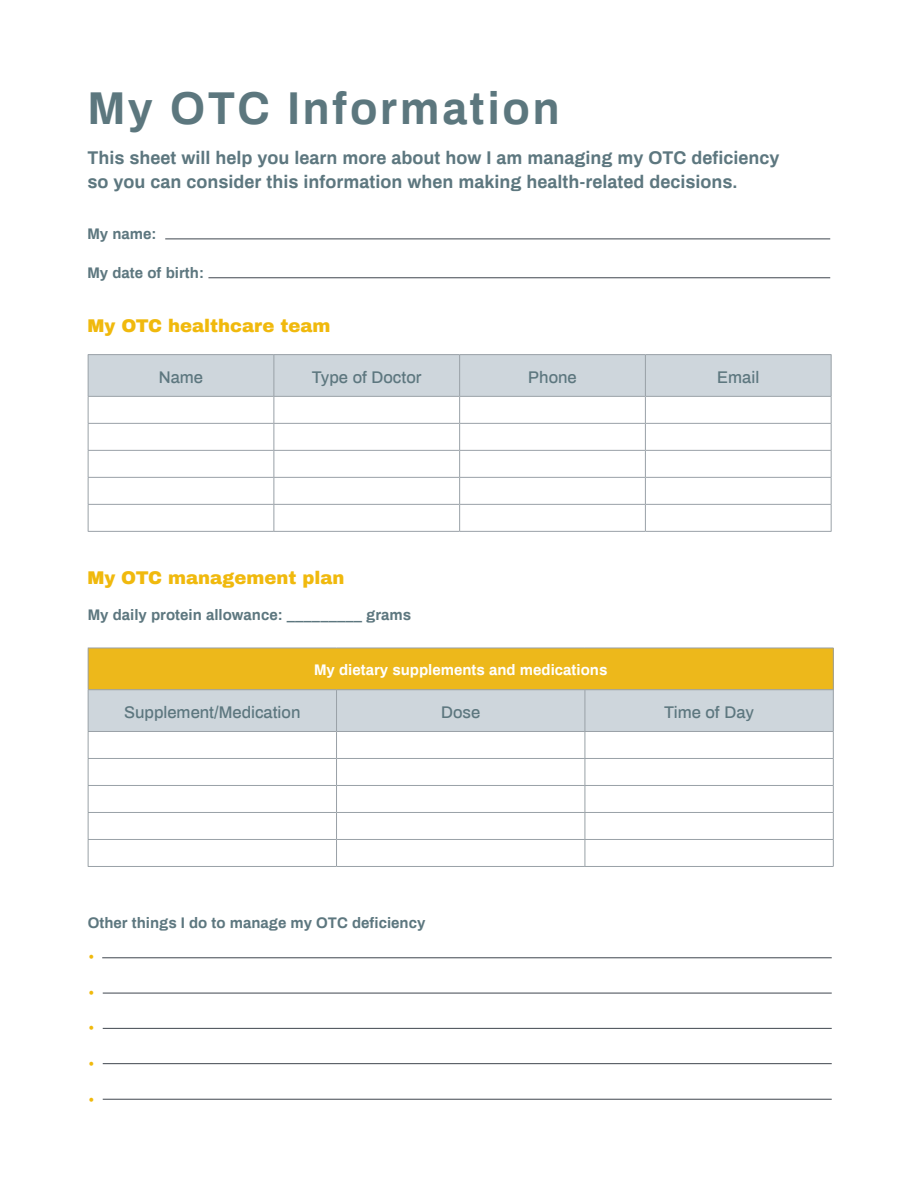
<style>
.page{position:relative;width:918px;height:1188px;background:#fff}
.page>*{position:absolute;margin:0;border:0;box-sizing:border-box;transform-origin:0 0}
.t1{font:700 45px "Archivo";letter-spacing:.055em;color:#5c777e}
.t2{font:700 18px/24px "Archivo";color:#5d777f}
.t3{font:900 18px "Archivo";color:#f0b90d}
.t4{font:500 16.5px "Archivo";color:#5d777f}
.t5{font:700 15px "Archivo";color:#5d777f}
.t6{font:700 15px "Archivo";color:#fff}
.t7{font:500 15px "Archivo";color:#f0b90d}
</style>
<div class="page">
<hr style="left:165px;top:239px;width:665px;height:1px;background:#3f464e">
<hr style="left:208px;top:277px;width:622px;height:1px;background:#3f464e">
<hr style="left:88px;top:354px;width:186px;height:1px;background:#99a1a7">
<hr style="left:274px;top:354px;width:186px;height:1px;background:#99a1a7">
<hr style="left:460px;top:354px;width:185px;height:1px;background:#99a1a7">
<hr style="left:645px;top:354px;width:187px;height:1px;background:#99a1a7">
<svg style="left:88px;top:355px;width:744px;height:176px"></svg>
<hr style="left:88px;top:531px;width:186px;height:1px;background:#99a1a7">
<hr style="left:274px;top:531px;width:186px;height:1px;background:#99a1a7">
<hr style="left:460px;top:531px;width:185px;height:1px;background:#99a1a7">
<hr style="left:645px;top:531px;width:187px;height:1px;background:#99a1a7">
<div style="left:88px;top:648px;width:745px;height:42px;background:#edb81b"></div>
<hr style="left:833px;top:648px;width:1px;height:42px;background:#99a1a7">
<hr style="left:88px;top:648px;width:249px;height:1px;background:#99a1a7">
<hr style="left:88px;top:648px;width:1px;height:41px;background:#99a1a7">
<hr style="left:337px;top:648px;width:248px;height:1px;background:#99a1a7">
<hr style="left:585px;top:648px;width:249px;height:1px;background:#99a1a7">
<hr style="left:88px;top:689px;width:249px;height:1px;background:#99a1a7">
<hr style="left:337px;top:689px;width:248px;height:1px;background:#99a1a7">
<hr style="left:585px;top:689px;width:248px;height:1px;background:#99a1a7">
<svg style="left:88px;top:690px;width:746px;height:176px"></svg>
<hr style="left:337px;top:839px;width:248px;height:1px;background:#99a1a7">
<hr style="left:585px;top:839px;width:248px;height:1px;background:#99a1a7">
<hr style="left:88px;top:866px;width:249px;height:1px;background:#99a1a7">
<hr style="left:337px;top:866px;width:248px;height:1px;background:#99a1a7">
<hr style="left:585px;top:866px;width:249px;height:1px;background:#99a1a7">
<hr style="left:102px;top:957px;width:730px;height:1px;background:#3f464e">
<hr style="left:103px;top:993px;width:729px;height:1px;background:#3f464e">
<hr style="left:103px;top:1028px;width:729px;height:1px;background:#3f464e">
<hr style="left:103px;top:1063px;width:729px;height:1px;background:#3f464e">
<hr style="left:103px;top:1099px;width:729px;height:1px;background:#3f464e">
<h1 class="t1" style="left:88px;top:77px;width:474px">My OTC Information</h1>
<p class="t2" style="left:87px;top:146px;width:694px">This sheet will help you learn more about how I am managing my OTC deficiency so you can consider this information when making health-related decisions.</p>
<p class="t5" style="left:87px;top:223px;width:71px">My name:</p>
<p class="t5" style="left:87px;top:262px;width:118px">My date of birth:</p>
<p class="t3" style="left:87px;top:315px;width:245px">My OTC healthcare team</p>
<p class="t4" style="left:159px;top:366px;width:46px">Name</p>
<p class="t4" style="left:312px;top:366px;width:111px">Type of Doctor</p>
<p class="t4" style="left:528px;top:366px;width:50px">Phone</p>
<p class="t4" style="left:717px;top:366px;width:44px">Email</p>
<p class="t3" style="left:87px;top:567px;width:259px">My OTC management plan</p>
<p class="t5" style="left:88px;top:604px;width:325px">My daily protein allowance: _________ grams</p>
<p class="t6" style="left:314px;top:660px;width:295px">My dietary supplements and medications</p>
<p class="t4" style="left:124px;top:701px;width:178px">Supplement/Medication</p>
<p class="t4" style="left:441px;top:701px;width:41px">Dose</p>
<p class="t4" style="left:664px;top:701px;width:91px">Time of Day</p>
<p class="t5" style="left:88px;top:912px;width:339px">Other things I do to manage my OTC deficiency</p>
<p class="t7" style="left:89px;top:947px;width:7px">•</p>
<p class="t7" style="left:89px;top:982px;width:7px">•</p>
<p class="t7" style="left:89px;top:1018px;width:7px">•</p>
<p class="t7" style="left:89px;top:1054px;width:7px">•</p>
<p class="t7" style="left:89px;top:1089px;width:7px">•</p>
</div>
